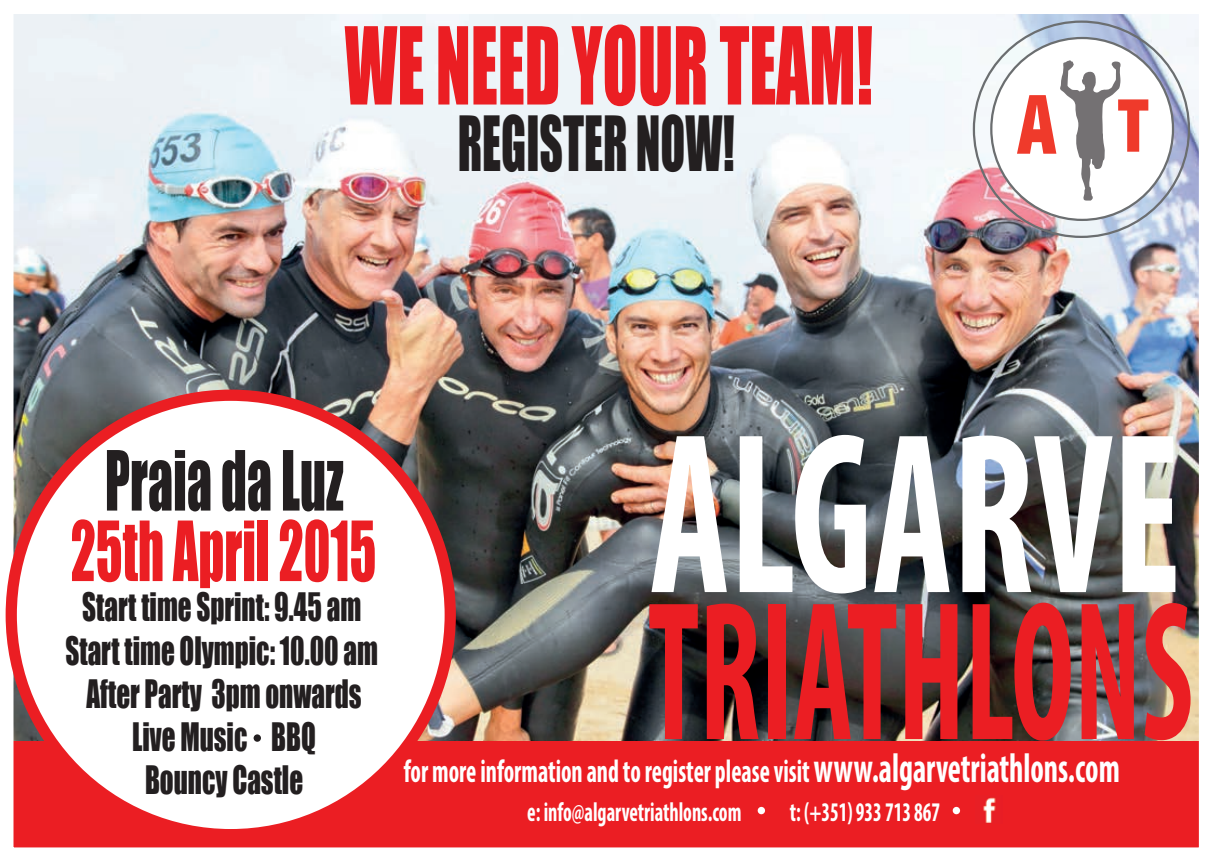
<style>
.page{position:relative;width:1212px;height:862px;background:#fff}
.page>*{position:absolute;margin:0;border:0;box-sizing:border-box;transform-origin:0 0}
.t1{font:700 condensed 230.85px "Myriad Pro";color:#fff;scale:.75 1}
.t2{font:700 condensed 199.8px "Myriad Pro";color:#eb1e23;scale:.65 1}
.t3{font:99px "Impact";color:#eb1e23;scale:.65 1}
.t4{font:76.5px "Impact";color:#eb1e23;scale:.65 1}
.t5{font:76.5px "Impact";color:#231f20;scale:.65 1}
.t6{font:69.75px "Impact";color:#231f20;scale:.65 1}
.t7{font:36px/43.2px "Impact";color:#231f20;text-align:center;scale:.75 1}
.t8{font:700 condensed 32.4px "Myriad Pro";color:#fff;scale:.75 1}
.t9{font:700 condensed 27px "Myriad Pro";color:#fff;scale:.75 1}
.s1{font-size:41.4px}
</style>
<div class="page">
<img style="left:15px;top:16px;width:1182px;height:724px">
<div style="left:7px;top:740px;width:1205px;height:118px;background:#eb1e23"></div>
<div style="left:0;top:1px;width:1212px;height:859px;border:14px solid #fff"></div>
<div style="left:991px;top:38px;width:182px;height:182px;background:#fff;border-radius:50%"></div>
<svg style="left:1017px;top:59px;width:131px;height:141px"></svg>
<div style="left:11px;top:395px;width:439px;height:439px;background:#fff;border-radius:50%"></div>
<div style="left:6px;top:389px;width:450px;height:450px;border:11px solid #eb1e23;border-radius:50%"></div>
<img style="left:983px;top:797px;width:13px;height:26px">
<div style="left:254px;top:734px;width:7px;height:7px;background:#231f20;border-radius:50%"></div>
<div style="left:758px;top:806px;width:7px;height:7px;background:#fff;border-radius:50%"></div>
<div style="left:953px;top:806px;width:7px;height:7px;background:#fff;border-radius:50%"></div>
<h3 class="t3" style="left:345px;top:-11px;width:814px">WE NEED YOUR TEAM!</h3>
<h3 class="t6" style="left:458px;top:89px;width:428px">REGISTER NOW!</h3>
<h3 class="t5" style="left:105px;top:421px;width:369px">Praia da Luz</h3>
<h3 class="t4" style="left:71px;top:491px;width:472px">25th April 2015</h3>
<p class="t7" style="left:65px;top:584px;width:418px">Start time Sprint: 9.45 am<br>Start time Olympic: 10.00 am<br>After Party 3pm onwards<br>Live Music BBQ<br>Bouncy Castle</p>
<h1 class="t1" style="left:650px;top:370px;width:709px">ALGARVE</h1>
<h2 class="t2" style="left:648px;top:547px;width:840px">TRIATHLONS</h2>
<p class="t8" style="left:404px;top:751px;width:956px">for more information and to register please visit <span class="s1">www.algarvetriathlons.com</span></p>
<p class="t9" style="left:527px;top:794px;width:287px">e: info@algarvetriathlons.com</p>
<p class="t9" style="left:790px;top:794px;width:202px">t: (+351) 933 713 867</p>
</div>
